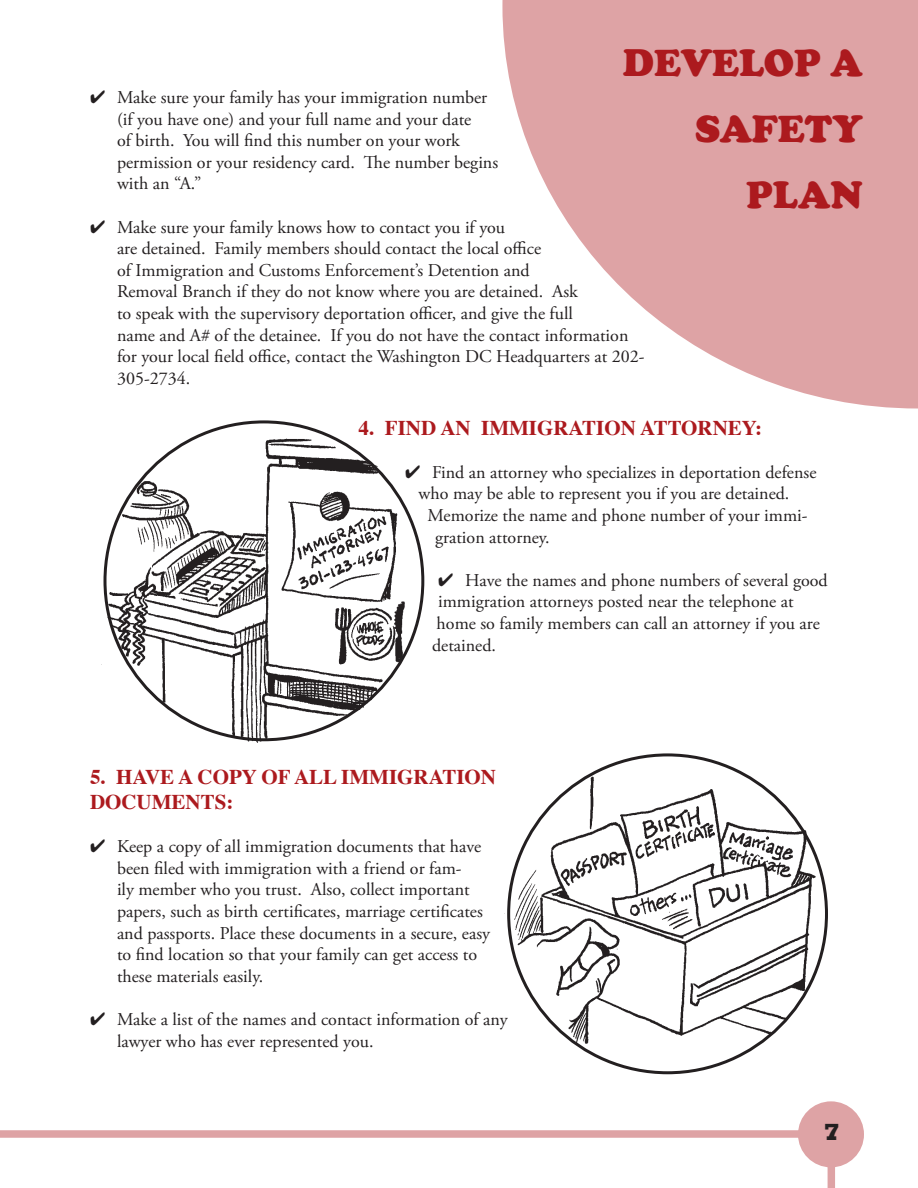
<style>
.page{position:relative;width:918px;height:1188px;background:#fff}
.page>*{position:absolute;margin:0;border:0;box-sizing:border-box;transform-origin:0 0}
.Heading_1{font:900 39px/66px "Cooper";color:#ac1a1e;text-align:right}
.Heading_2{font:700 21px "Times";color:#ac1a1e}
.Main_Text{font:18px/21.6px "Adobe Garamond Pro";color:#231f20}
</style>
<div class="page">
<div style="left:0;top:1130px;width:800px;height:8px;background:#dea3a5"></div>
<div style="left:798px;top:1101px;width:66px;height:66px;background:#dea3a5;border-radius:50%"></div>
<div style="left:828px;top:1158px;width:7px;height:30px;background:#dea3a5"></div>
<svg style="left:502px;top:0;width:416px;height:409px;fill:#dea3a5"></svg>
<img style="left:504px;top:772px;width:324px;height:278px">
<img style="left:101px;top:426px;width:320px;height:317px">
<svg style="left:406px;top:465px;width:14px;height:13px"></svg>
<p class="Heading_1" style="left:623px;top:30px;width:242px">DEVELOP A<br>SAFETY</p>
<p class="Heading_1" style="left:746px;top:162px;width:118px">PLAN</p>
<p class="Main_Text" style="left:117px;top:87px;width:383px">Make sure your family has your immigration number (if you have one) and your full name and your date<br>of birth. You will find this number on your work permission or your residency card. The number begins with an “A.”</p>
<p class="Main_Text" style="left:117px;top:217px;width:529px">Make sure your family knows how to contact you if you<br>are detained. Family members should contact the local office<br>of Immigration and Customs Enforcement’s Detention and<br>Removal Branch if they do not know where you are detained. Ask<br>to speak with the supervisory deportation officer, and give the full<br>name and A# of the detainee. If you do not have the contact information for your local field office, contact the Washington DC Headquarters at 202- 305-2734.</p>
<p class="Heading_2" style="left:359px;top:407px;width:194px">4. FIND AN IMMIGRAT</p>
<p class="Heading_2" style="left:596px;top:407px;width:60px">ION ATTORNEY</p>
<p class="Heading_2" style="left:755px;top:407px;width:8px">:</p>
<p class="Main_Text" style="left:432px;top:462px;width:386px">Find an attorney who specializes in deportation defense</p>
<p class="Main_Text" style="left:419px;top:484px;width:372px">who may be able to represent you if you are detained.</p>
<p class="Main_Text" style="left:428px;top:505px;width:381px">Memorize the name and phone number of your immi-</p>
<p class="Main_Text" style="left:435px;top:527px;width:116px">gration attorney.</p>
<p class="Main_Text" style="left:465px;top:570px;width:364px">Have the names and phone numbers of several good</p>
<p class="Main_Text" style="left:438px;top:592px;width:357px">immigration attorneys posted near the telephone at</p>
<p class="Main_Text" style="left:437px;top:613px;width:385px">home so family members can call an attorney if you are</p>
<p class="Main_Text" style="left:432px;top:635px;width:65px">detained.</p>
<p class="Heading_2" style="left:90px;top:757px;width:42px">5. HAVE</p>
<p class="Heading_2" style="left:178px;top:757px;width:35px">ACOPY</p>
<p class="Heading_2" style="left:262px;top:757px;width:48px">OF ALL</p>
<p class="Heading_2" style="left:341px;top:757px;width:72px">IMMIGRAT</p>
<p class="Heading_2" style="left:456px;top:757px;width:25px">ION</p>
<p class="Heading_2" style="left:90px;top:782px;width:17px">DOCUMENTS</p>
<p class="Heading_2" style="left:226px;top:782px;width:8px">:</p>
<p class="Main_Text" style="left:117px;top:836px;width:375px">Keep a copy of all immigration documents that have been filed with immigration with a friend or fam-<br>ily member who you trust. Also, collect important papers, such as birth certificates, marriage certificates and passports. Place these documents in a secure, easy to find location so that your family can get access to these materials easily.</p>
<p class="Main_Text" style="left:117px;top:1009px;width:392px">Make a list of the names and contact information of any lawyer who has ever represented you.</p>
</div>
